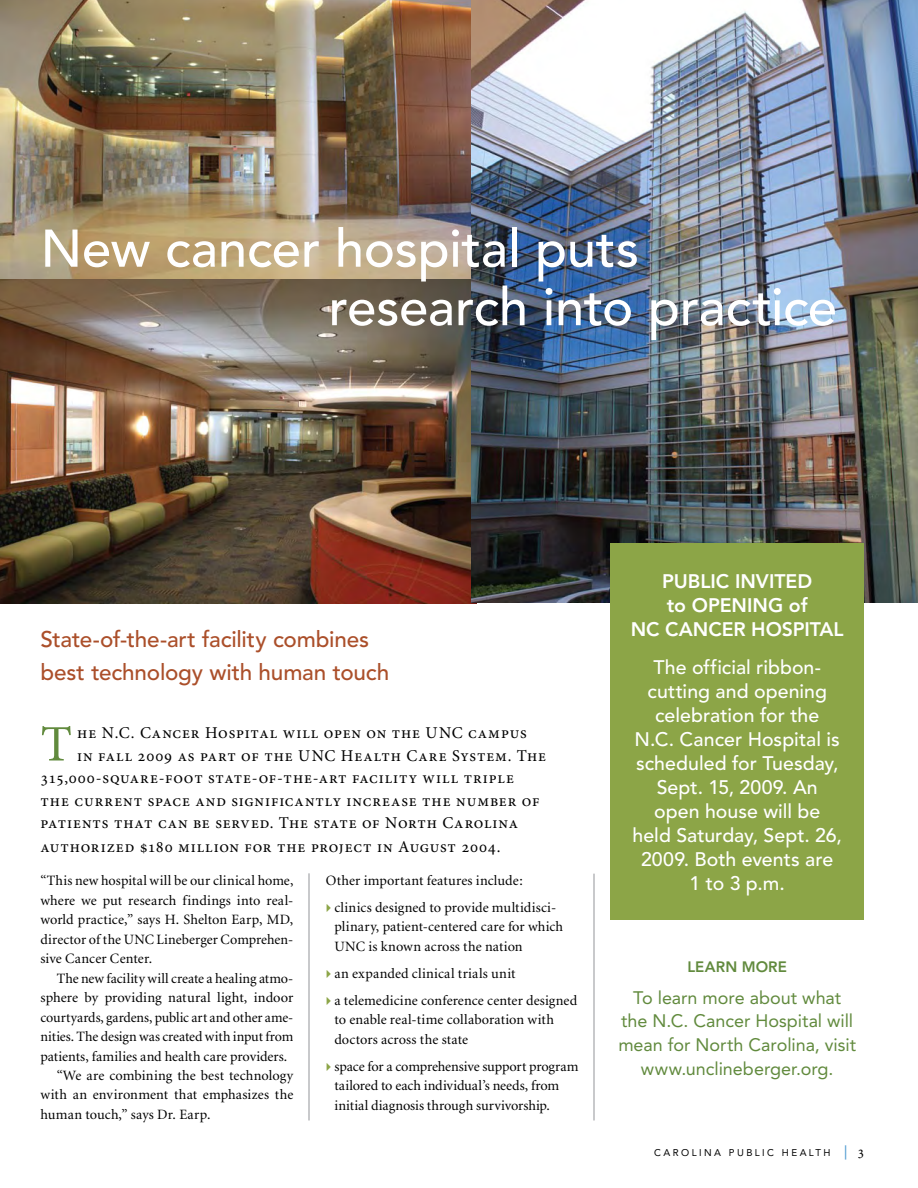
<style>
.page{position:relative;width:918px;height:1188px;background:#fff}
.page>*{position:absolute;margin:0;border:0;box-sizing:border-box;transform-origin:0 0}
.t1{font:500 52.5px/58.5px "Avenir";letter-spacing:-.005em;color:#fff}
.t2{font:51.15px "Minion Pro";color:#618a3d}
.t3{font:500 22.5px/33px "Avenir";letter-spacing:-.01em;color:#ab4f2a}
.t4{font:500 19.5px/24px "Avenir";letter-spacing:.005em;color:#fff;text-align:center}
.t5{font:800 19.5px/24px "Avenir";color:#fff;text-align:center}
.t6{font:18px/24px "Avenir";color:#618a3d;text-align:center}
.t7{font:16.5px "Minion Pro";letter-spacing:.055em;color:#000}
.t8{font:800 15px "Avenir";letter-spacing:.01em;color:#618a3d}
.t9{font:14.25px/19.5px "Minion";letter-spacing:.005em;color:#000}
.t10{font:9.75px "Avenir";letter-spacing:.25em;color:#000}
.s1{font-family:"Minion Pro";font-weight:600;font-size:14.25px;color:#569fd3}
.s2{font-family:"Minion Pro";font-size:14.25px}
</style>
<div class="page">
<hr style="left:309px;top:873px;width:1px;height:247px;background:#939598">
<img style="left:0;top:0;width:471px;height:280px">
<img style="left:0;top:280px;width:471px;height:323px">
<img style="left:471px;top:0;width:447px;height:603px">
<div style="left:610px;top:543px;width:254px;height:376px;background:#8ca547"></div>
<hr style="left:594px;top:874px;width:1px;height:246px;background:#939598">
<h1 class="t1" style="left:329px;top:221px;width:510px;text-indent:-288px">New cancer hospital puts research into practice</h1>
<h3 class="t3" style="left:40px;top:623px;width:350px">State-of-the-art facility combines best technology with human touch</h3>
<h2 class="t2" style="left:40px;top:710px;width:33px">T</h2>
<p class="t7" style="left:77px;top:722px;width:451px">he N.C. Cancer Hospital will open on the UNC campus</p>
<p class="t7" style="left:77px;top:744px;width:471px">in fall 2009 as part of the UNC Health Care System. The</p>
<p class="t7" style="left:41px;top:767px;width:475px">315,000-square-foot state-of-the-art facility will triple</p>
<p class="t7" style="left:41px;top:789px;width:501px">the current space and significantly increase the number of</p>
<p class="t7" style="left:41px;top:812px;width:479px">patients that can be served. The state of North Carolina</p>
<p class="t7" style="left:41px;top:836px;width:462px">authorized $180 million for the project in August 2004.</p>
<p class="t9" style="left:40px;top:871px;width:254px;text-align:justify">“This new hospital will be our clinical home, where we put research findings into real&shy;world practice,” says H. Shelton Earp, MD, director of the UNC Lineberger Comprehen&shy;sive Cancer Center.</p>
<p class="t9" style="left:57px;top:969px;width:238px">The new facility will create a healing atmo-</p>
<p class="t9" style="left:40px;top:988px;width:254px">sphere by providing natural light, indoor</p>
<p class="t9" style="left:40px;top:1008px;width:254px">courtyards, gardens, public art and other ame-</p>
<p class="t9" style="left:40px;top:1027px;width:254px">nities. The design was created with input from</p>
<p class="t9" style="left:40px;top:1047px;width:248px">patients, families and health care providers.</p>
<p class="t9" style="left:57px;top:1066px;width:238px">“We are combining the best technology</p>
<p class="t9" style="left:40px;top:1086px;width:254px">with an environment that emphasizes the</p>
<p class="t9" style="left:40px;top:1105px;width:171px">human touch,” says Dr. Earp.</p>
<p class="t9" style="left:334px;top:867px;width:223px;line-height:27px;text-indent:-9px">Other important features include: clinics designed to provide multidisci-</p>
<p class="t9" style="left:334px;top:918px;width:230px">plinary, patient-centered care for which<br>UNC is known across the nation</p>
<p class="t9" style="left:334px;top:960px;width:244px;line-height:27px">an expanded clinical trials unit<br>a telemedicine conference center designed</p>
<p class="t9" style="left:334px;top:1011px;width:221px">to enable real-time collaboration with doctors across the state</p>
<p class="t9" style="left:334px;top:1057px;width:246px">space for a comprehensive support program tailored to each individual’s needs, from initial diagnosis through survivorship.</p>
<h3 class="t5" style="left:631px;top:569px;width:214px">PUBLIC INVITED<br>to OPENING of<br>NC CANCER HOSPITAL</h3>
<h3 class="t4" style="left:632px;top:655px;width:211px">The official ribbon&shy;cutting and opening celebration for the<br>N.C. Cancer Hospital is scheduled for Tuesday,<br>Sept. 15, 2009. An open house will be held Saturday, Sept. 26,<br>2009. Both events are<br>1 to 3 p.m.</h3>
<p class="t8" style="left:687px;top:958px;width:101px">LEARN MORE</p>
<p class="t6" style="left:618px;top:985px;width:239px">To learn more about what the N .C. Cancer Hospital will mean for N orth Carolina, visit www.unclineberger.org.</p>
<p class="t10" style="left:654px;top:1147px;width:211px">carolina public health <span class="s1">|</span> <span class="s2">3</span></p>
</div>
